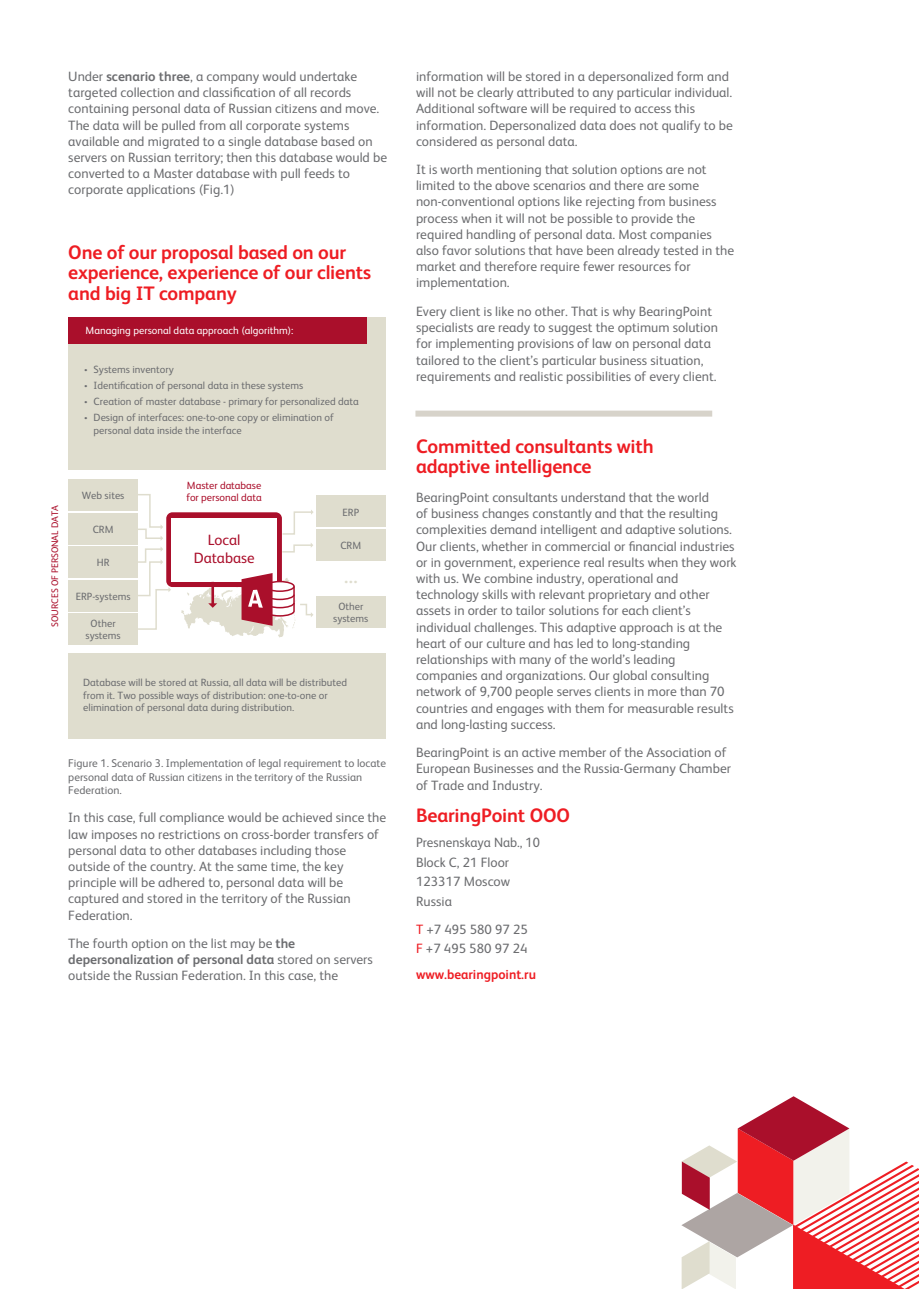
<style>
.page{position:relative;width:919px;height:1289px;background:#fff}
.page>*{position:absolute;margin:0;border:0;box-sizing:border-box;transform-origin:0 0}
.t1{font:23.4px "FS Albert Pro";color:#dfddce}
.t2{font:700 19.5px/20px "FS Albert Pro";letter-spacing:-.01em;color:#ee1d23}
.t3{font:15px/18px "FS Albert Pro";letter-spacing:-.005em;color:#aa0f2b;text-align:center}
.t4{font:13.5px/16.2px "FS Albert Pro";color:#6c6d70}
.t5{font:700 13.5px "FS Albert Pro";color:#ee1d23}
.t6{font:11.25px/13.5px "FS Albert Pro";color:#6c6d70}
.t7{font:10.5px/16px "FS Albert Pro";color:#6c6d70;text-align:center}
.t8{font:10.5px "FS Albert Pro";color:#fff}
.t9{font:10.5px "FS Albert Pro";letter-spacing:-.005em;color:#aa0f2b}
.t10{font:9.45px "FS Albert Pro";letter-spacing:-.005em;color:#aa0f2b}
.t11{font:7.05px "FS Albert Pro";color:#6c6d70}
.s1{font-weight:700}
.s2{color:#ee1d23}
</style>
<div class="page">
<svg style="left:681px;top:1096px;width:237px;height:192px"></svg>
<div style="left:415px;top:410px;width:297px;height:6px;background:#d7d3ca"></div>
<div style="left:68px;top:317px;width:317px;height:153px;background:#dfddce"></div>
<div style="left:68px;top:479px;width:70px;height:31px;background:#dfddce"></div>
<div style="left:68px;top:513px;width:70px;height:31px;background:#dfddce"></div>
<div style="left:68px;top:546px;width:70px;height:31px;background:#dfddce"></div>
<div style="left:68px;top:580px;width:70px;height:31px;background:#dfddce"></div>
<div style="left:68px;top:613px;width:70px;height:31px;background:#dfddce"></div>
<div style="left:316px;top:496px;width:69px;height:31px;background:#dfddce"></div>
<div style="left:316px;top:529px;width:69px;height:31px;background:#dfddce"></div>
<div style="left:316px;top:596px;width:69px;height:31px;background:#dfddce"></div>
<div style="left:68px;top:317px;width:299px;height:27px;background:#aa0f2b"></div>
<div style="left:68px;top:653px;width:317px;height:86px;background:#dfddce"></div>
<div style="left:166px;top:512px;width:116px;height:75px;background:#aa0f2b;border-radius:6px"></div>
<div style="left:171px;top:518px;width:106px;height:63px;background:#fff"></div>
<svg style="left:281px;top:542px;width:32px;height:11px"></svg>
<svg style="left:281px;top:510px;width:32px;height:25px"></svg>
<svg style="left:136px;top:494px;width:35px;height:136px"></svg>
<svg style="left:181px;top:573px;width:132px;height:64px"></svg>
<p class="t4" style="left:68px;top:67px;width:320px">Under <span class="s1">scenario three</span>, a company would undertake targeted collection and classification of all records containing personal data of Russian citizens and move.<br>The data will be pulled from all corporate systems available and migrated to a single database based on servers on Russian territory; then this database would be converted to a Master database with pull feeds to corporate applications (Fig.1)</p>
<h2 class="t2" style="left:68px;top:242px;width:304px">One of our proposal based on our experience, experience of our clients and big IT company</h2>
<p class="t8" style="left:86px;top:323px;width:209px">Managing personal data approach (algorithm):</p>
<p class="t7" style="left:94px;top:361px;width:267px;text-align:left">Systems inventory<br>Identification of personal data in these systems<br>Creation of master database - primary for personalized data Design of interfaces: one-to-one copy or elimination of</p>
<p class="t7" style="left:94px;top:421px;width:150px">personal data inside the interface</p>
<p class="t11" style="left:84px;top:364px;width:5px">•</p>
<p class="t11" style="left:84px;top:380px;width:5px">•</p>
<p class="t11" style="left:84px;top:396px;width:5px">•</p>
<p class="t11" style="left:84px;top:412px;width:5px">•</p>
<p class="t10" style="left:48px;top:626px;width:123px;rotate:-90deg">SOURCES OF PERSONAL DATA</p>
<p class="t9" style="left:187px;top:477px;width:76px">Master database</p>
<p class="t7" style="left:82px;top:487px;width:44px">Web sites</p>
<p class="t9" style="left:186px;top:490px;width:77px">for personal data</p>
<p class="t7" style="left:93px;top:520px;width:22px">CRM</p>
<p class="t7" style="left:97px;top:554px;width:14px">HR</p>
<p class="t7" style="left:76px;top:587px;width:56px">ERP-systems</p>
<p class="t7" style="left:85px;top:617px;width:37px;line-height:11.7px">Other systems</p>
<p class="t3" style="left:194px;top:530px;width:62px">Local<br>Database</p>
<p class="t7" style="left:342px;top:503px;width:18px">ERP</p>
<p class="t7" style="left:340px;top:536px;width:22px">CRM</p>
<h1 class="t1" style="left:343px;top:558px;width:16px">...</h1>
<p class="t7" style="left:333px;top:600px;width:37px;line-height:11.7px">Other systems</p>
<p class="t7" style="left:83px;top:675px;width:265px;line-height:12.6px;text-align:left">Database will be stored at Russia, all data will be distributed from it. Two possible ways of distribution: one-to-one or elimination of personal data during distribution.</p>
<p class="t6" style="left:68px;top:755px;width:319px">Figure 1. Scenario 3. Implementation of legal requirement to locate personal data of Russian citizens in the territory of the Russian<br>Federation.</p>
<p class="t4" style="left:68px;top:808px;width:319px">In this case, full compliance would be achieved since the law imposes no restrictions on cross-border transfers of personal data to other databases including those outside of the country. At the same time, the key principle will be adhered to, personal data will be captured and stored in the territory of the Russian Federation.</p>
<p class="t4" style="left:68px;top:934px;width:306px">The fourth option on the list may be <span class="s1">the depersonalization of personal data</span> stored on servers outside the Russian Federation. In this case, the</p>
<p class="t4" style="left:416px;top:67px;width:318px">information will be stored in a depersonalized form and will not be clearly attributed to any particular individual.<br>Additional software will be required to access this information. Depersonalized data does not qualify to be considered as personal data.</p>
<p class="t4" style="left:416px;top:160px;width:319px">It is worth mentioning that solution options are not limited to the above scenarios and there are some non-conventional options like rejecting from business process when it will not be possible to provide the required handling of personal data. Most companies also favor solutions that have been already tested in the market and therefore require fewer resources for implementation.</p>
<p class="t4" style="left:416px;top:302px;width:303px">Every client is like no other. That is why BearingPoint specialists are ready to suggest the optimum solution for implementing provisions of law on personal data tailored to the client’s particular business situation, requirements and realistic possibilities of every client.</p>
<h2 class="t2" style="left:416px;top:436px;width:239px">Committed consultants with adaptive intelligence</h2>
<p class="t4" style="left:416px;top:488px;width:322px">BearingPoint consultants understand that the world<br>of business changes constantly and that the resulting complexities demand intelligent and adaptive solutions.<br>Our clients, whether in commercial or financial industries or in government, experience real results when they work with us. We combine industry, operational and technology skills with relevant proprietary and other assets in order to tailor solutions for each client’s individual challenges. This adaptive approach is at the heart of our culture and has led to long-standing relationships with many of the world’s leading companies and organizations. Our global consulting network of 9,700 people serves clients in more than 70 countries and engages with them for measurable results and long-lasting success.</p>
<p class="t4" style="left:416px;top:743px;width:316px">BearingPoint is an active member of the Association of<br>European Businesses and the Russia-Germany Chamber of Trade and Industry.</p>
<h2 class="t2" style="left:416px;top:803px;width:155px">BearingPoint OOO</h2>
<p class="t4" style="left:416px;top:831px;width:125px;line-height:19.5px">Presnenskaya Nab., 10<br>Block C, 21 Floor<br>123317 Moscow<br>Russia</p>
<p class="t4" style="left:416px;top:918px;width:113px;line-height:19.5px"><span class="s2">T</span> +7 495 580 97 25<br><span class="s2">F</span> +7 495 580 97 24</p>
<p class="t5" style="left:416px;top:964px;width:121px">www.bearingpoint.ru</p>
</div>
